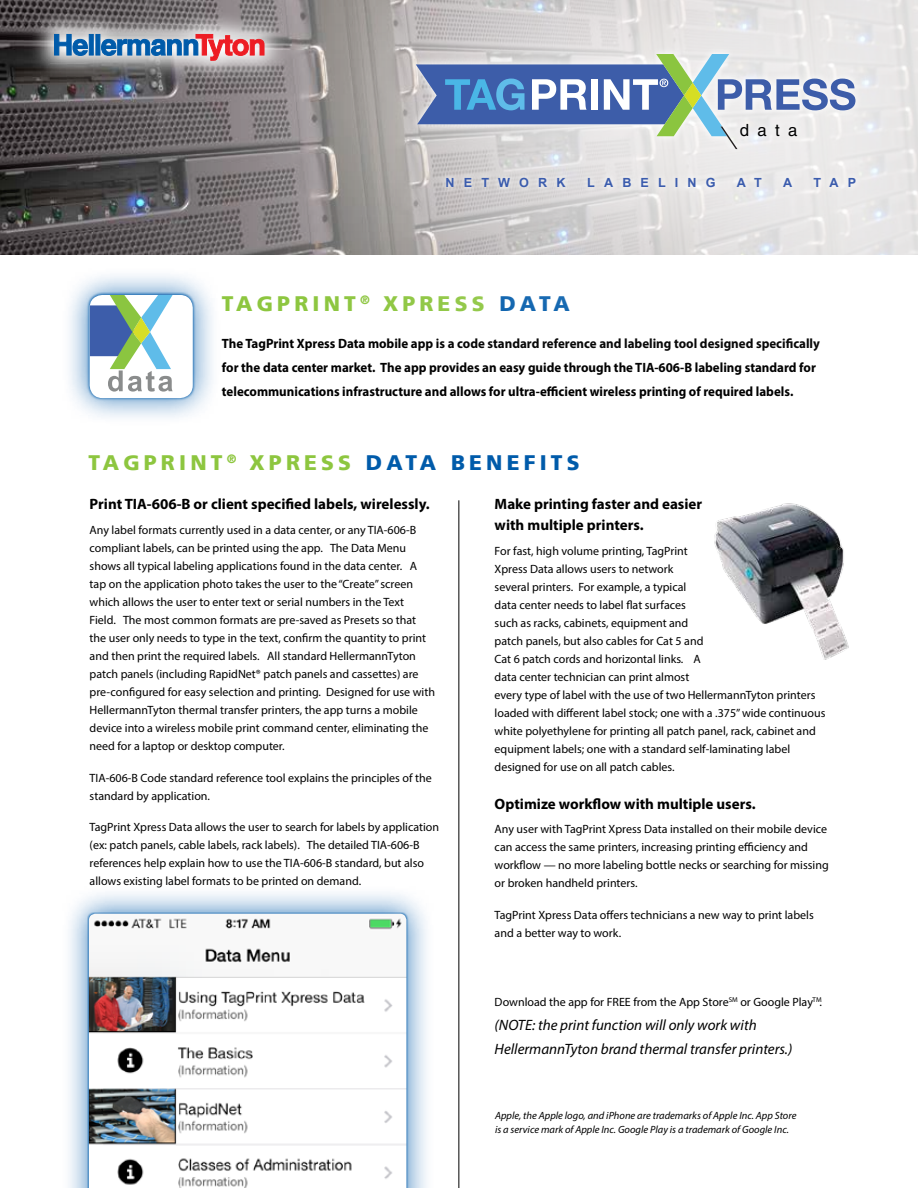
<style>
.page{position:relative;width:918px;height:1188px;background:#fff}
.page>*{position:absolute;margin:0;border:0;box-sizing:border-box;transform-origin:0 0}
.t1{font:900 21px "Frutiger LT";letter-spacing:.2em;color:#8dc63f}
.t2{font:16.8px "Helvetica";color:#000}
.t3{font:700 15px/21px "Myriad Pro";color:#000}
.t4{font:italic 15px/24px "Myriad Pro";color:#000}
.t5{font:700 13.5px/24px "Myriad Pro";color:#000;scale:.96 1}
.t6{font:700 12.6px "Arial";letter-spacing:.725em;color:#3b5cad}
.t7{font:12px/18px "Myriad Pro";color:#000}
.t8{font:italic 10.5px/13.5px "Myriad Pro";color:#000}
.s1{color:#005baa}
</style>
<div class="page">
<div style="left:62px;top:267px;width:159px;height:159px;background:#005baa;opacity:.75"></div>
<div style="left:87px;top:292px;width:109px;height:109px;background:#005baa;opacity:.75"></div>
<svg style="left:90px;top:295px;width:103px;height:103px"></svg>
<img style="left:0;top:0;width:229px;height:255px">
<svg style="left:229px;top:0;width:689px;height:255px;background:#c0bcbc"></svg>
<svg style="left:409px;top:46px;width:454px;height:149px;background:#e0dede"></svg>
<svg style="left:416px;top:54px;width:439px;height:95px;background:#a3b5cc"></svg>
<svg style="left:29px;top:9px;width:261px;height:76px;background:#7f7c7e"></svg>
<svg style="left:89px;top:34px;width:5px;height:21px"></svg>
<hr style="left:96px;top:34px;width:4px;height:21px;background:#005baa">
<svg style="left:54px;top:34px;width:34px;height:22px"></svg>
<svg style="left:101px;top:34px;width:164px;height:27px;background:#a595aa"></svg>
<img style="left:714px;top:503px;width:135px;height:157px">
<div style="left:61px;top:886px;width:373px;height:302px;background:#005baa;opacity:.75"></div>
<img style="left:89px;top:914px;width:317px;height:274px">
<hr style="left:458px;top:500px;width:1px;height:688px;background:#000">
<h2 class="t2" style="left:740px;top:121px;width:59px">data</h2>
<p class="t6" style="left:446px;top:174px;width:121px">NETWORK</p>
<p class="t6" style="left:587px;top:174px;width:130px">LABELING</p>
<p class="t6" style="left:737px;top:174px;width:27px">A T</p>
<p class="t6" style="left:783px;top:174px;width:11px">A</p>
<p class="t6" style="left:814px;top:174px;width:44px">TAP</p>
<h1 class="t1" style="left:222px;top:291px;width:349px">TAGPRINT <sup>®</sup> XPRESS <span class="s1">DATA</span></h1>
<p class="t5" style="left:222px;top:331px;width:624px">The TagPrint Xpress Data mobile app is a code standard reference and labeling tool designed specifically for the data center market. The app provides an easy guide through the TIA-606-B labeling standard for telecommunications infrastructure and allows for ultra-efficient wireless printing of required labels.</p>
<h1 class="t1" style="left:88px;top:450px;width:493px">TAGPRINT <sup>®</sup> XPRESS <span class="s1">DATA BENEFITS</span></h1>
<p class="t3" style="left:90px;top:493px;width:342px">Print TIA-606-B or client specified labels, wirelessly.</p>
<p class="t7" style="left:90px;top:521px;width:347px">Any label formats currently used in a data center, or any TIA-606-B compliant labels, can be printed using the app. The Data Menu shows all typical labeling applications found in the data center. A tap on the application photo takes the user to the “Create” screen which allows the user to enter text or serial numbers in the Text<br>Field. The most common formats are pre-saved as Presets so that the user only needs to type in the text, confirm the quantity to print and then print the required labels. All standard HellermannTyton patch panels (including RapidNet® patch panels and cassettes) are pre-configured for easy selection and printing. Designed for use with HellermannTyton thermal transfer printers, the app turns a mobile device into a wireless mobile print command center, eliminating the need for a laptop or desktop computer.</p>
<p class="t7" style="left:90px;top:768px;width:344px">TIA-606-B Code standard reference tool explains the principles of the standard by application.</p>
<p class="t7" style="left:90px;top:818px;width:351px">TagPrint Xpress Data allows the user to search for labels by application (ex: patch panels, cable labels, rack labels). The detailed TIA-606-B references help explain how to use the TIA-606-B standard, but also allows existing label formats to be printed on demand.</p>
<p class="t3" style="left:495px;top:493px;width:209px">Make printing faster and easier with multiple printers.</p>
<p class="t7" style="left:495px;top:542px;width:332px">For fast, high volume printing, TagPrint<br>Xpress Data allows users to network<br>several printers. For example, a typical<br>data center needs to label flat surfaces<br>such as racks, cabinets, equipment and<br>patch panels, but also cables for Cat 5 and<br>Cat 6 patch cords and horizontal links. A<br>data center technician can print almost<br>every type of label with the use of two HellermannTyton printers loaded with different label stock; one with a .375” wide continuous white polyethylene for printing all patch panel, rack, cabinet and equipment labels; one with a standard self-laminating label designed for use on all patch cables.</p>
<p class="t3" style="left:495px;top:793px;width:263px">Optimize workflow with multiple users.</p>
<p class="t7" style="left:495px;top:820px;width:336px">Any user with TagPrint Xpress Data installed on their mobile device can access the same printers, increasing printing efficiency and workflow — no more labeling bottle necks or searching for missing or broken handheld printers.</p>
<p class="t7" style="left:495px;top:906px;width:321px">TagPrint Xpress Data offers technicians a new way to print labels and a better way to work.</p>
<p class="t7" style="left:495px;top:993px;width:329px">Download the app for FREE from the App Store<sup>SM</sup> or Google Play<sup>TM</sup>.</p>
<p class="t4" style="left:495px;top:1013px;width:299px">(NOTE: the print function will only work with<br>HellermannTyton brand thermal transfer printers.)</p>
<p class="t8" style="left:495px;top:1109px;width:303px">Apple, the Apple logo, and iPhone are trademarks of Apple Inc. App Store is a service mark of Apple Inc. Google Play is a trademark of Google Inc.</p>
</div>
